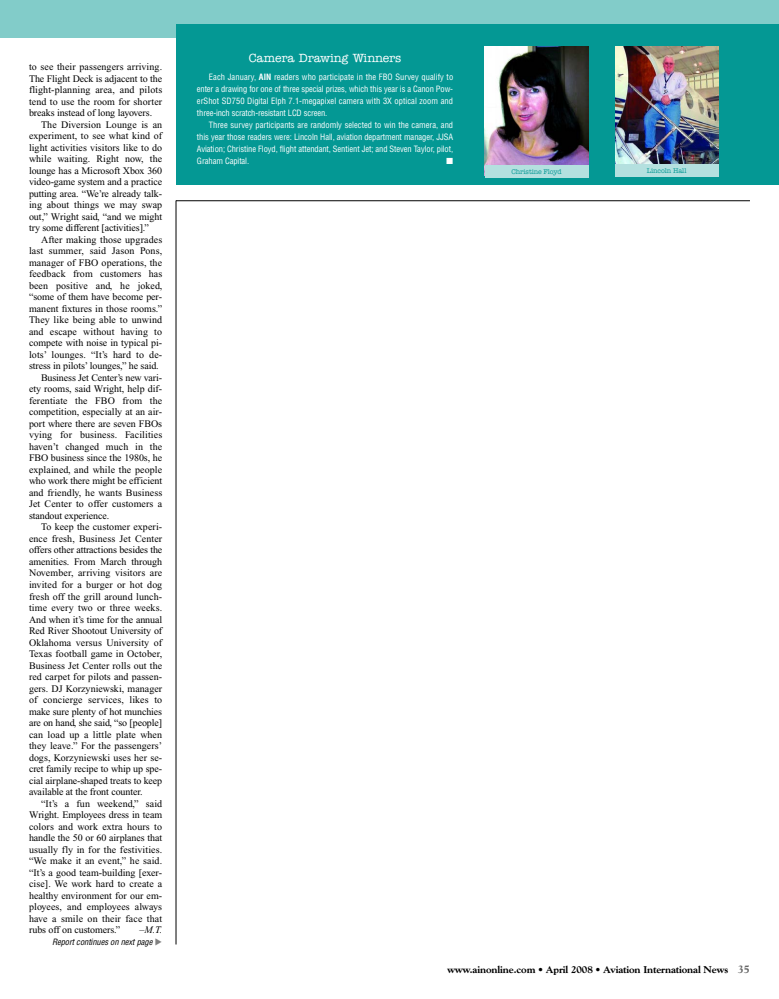
<style>
.page{position:relative;width:779px;height:999px;background:#fff}
.page>*{position:absolute;margin:0;border:0;box-sizing:border-box;transform-origin:0 0}
.t1{font:500 12px "American Typewriter";letter-spacing:-.015em;color:#fff}
.t2{font:10px/11.5px "Times New Roman";letter-spacing:.005em;color:#000;text-align:justify}
.t3{font:800 10px "Goudy";letter-spacing:-.01em;color:#000}
.t4{font:italic 10px "Times New Roman";color:#000}
.t5{font:condensed 8.5px/12px "Helvetica";letter-spacing:-.01em;color:#fff;text-align:justify}
.t6{font:italic condensed 8.5px "Helvetica";letter-spacing:-.01em;color:#000}
.t7{font:8.5px "Monotype Sorts";color:#fff}
.t8{font:7px "American Typewriter";letter-spacing:-.015em;color:#049894}
.s1{font-style:normal}
.s2{color:#808080}
.s3{font-weight:700}
.s4{color:#fff}
.s5{font-size:11px;color:#666}
</style>
<div class="page">
<div style="left:0;top:0;width:778px;height:38px;background:#82ccc9"></div>
<div style="left:176px;top:24px;width:602px;height:161px;background:#049894"></div>
<hr style="left:176px;top:200px;width:1px;height:744px;background:#000">
<hr style="left:176px;top:200px;width:574px;height:1px;background:#000">
<img style="left:485px;top:47px;width:103px;height:118px">
<img style="left:615px;top:47px;width:103px;height:117px">
<div style="left:485px;top:165px;width:103px;height:13px;background:#b4e0df"></div>
<div style="left:615px;top:164px;width:103px;height:13px;background:#b4e0df"></div>
<p class="t2" style="left:29px;top:62px;width:135px">to see their passengers arriving.<br>The Flight Deck is adjacent to the flight-planning area, and pilots tend to use the room for shorter breaks instead of long layovers.</p>
<p class="t2" style="left:29px;top:120px;width:135px;text-indent:12px">The Diversion Lounge is an experiment, to see what kind of light activities visitors like to do while waiting. Right now, the lounge has a Microsoft Xbox 360 video-game system and a practice putting area. “We’re already talk&shy;ing about things we may swap out,” Wright said, “and we might try some different [activities].”</p>
<p class="t2" style="left:41px;top:235px;width:123px">After making those upgrades</p>
<p class="t2" style="left:29px;top:246px;width:135px">last summer, said Jason Pons,</p>
<p class="t2" style="left:29px;top:258px;width:135px">manager of FBO operations, the</p>
<p class="t2" style="left:29px;top:269px;width:135px">feedback from customers has</p>
<p class="t2" style="left:29px;top:281px;width:135px">been positive and, he joked,</p>
<p class="t2" style="left:29px;top:292px;width:135px">“some of them have become per-</p>
<p class="t2" style="left:29px;top:304px;width:135px">manent fixtures in those rooms.”</p>
<p class="t2" style="left:29px;top:315px;width:135px">They like being able to unwind</p>
<p class="t2" style="left:29px;top:327px;width:135px">and escape without having to</p>
<p class="t2" style="left:29px;top:338px;width:135px">compete with noise in typical pi-</p>
<p class="t2" style="left:29px;top:350px;width:135px">lots’ lounges. “It’s hard to de-</p>
<p class="t2" style="left:29px;top:361px;width:131px">stress in pilots’ lounges,” he said.</p>
<p class="t2" style="left:41px;top:373px;width:123px">Business Jet Center’s new vari-</p>
<p class="t2" style="left:29px;top:384px;width:135px">ety rooms, said Wright, help dif-</p>
<p class="t2" style="left:29px;top:396px;width:135px">ferentiate the FBO from the</p>
<p class="t2" style="left:29px;top:407px;width:135px">competition, especially at an air-</p>
<p class="t2" style="left:29px;top:419px;width:135px">port where there are seven FBOs</p>
<p class="t2" style="left:29px;top:430px;width:135px">vying for business. Facilities</p>
<p class="t2" style="left:29px;top:442px;width:135px">haven’t changed much in the</p>
<p class="t2" style="left:29px;top:453px;width:135px">FBO business since the 1980s, he</p>
<p class="t2" style="left:29px;top:465px;width:135px">explained, and while the people</p>
<p class="t2" style="left:29px;top:476px;width:135px">who work there might be efficient</p>
<p class="t2" style="left:29px;top:488px;width:135px">and friendly, he wants Business</p>
<p class="t2" style="left:29px;top:499px;width:135px">Jet Center to offer customers a</p>
<p class="t2" style="left:29px;top:511px;width:82px">standout experience.</p>
<p class="t2" style="left:41px;top:522px;width:123px">To keep the customer experi-</p>
<p class="t2" style="left:29px;top:534px;width:135px">ence fresh, Business Jet Center</p>
<p class="t2" style="left:29px;top:545px;width:135px">offers other attractions besides the</p>
<p class="t2" style="left:29px;top:557px;width:135px">amenities. From March through</p>
<p class="t2" style="left:29px;top:568px;width:135px">November, arriving visitors are</p>
<p class="t2" style="left:29px;top:580px;width:135px">invited for a burger or hot dog</p>
<p class="t2" style="left:29px;top:591px;width:135px">fresh off the grill around lunch-</p>
<p class="t2" style="left:29px;top:603px;width:135px">time every two or three weeks.</p>
<p class="t2" style="left:29px;top:614px;width:135px">And when it’s time for the annual</p>
<p class="t2" style="left:29px;top:626px;width:135px">Red River Shootout University of</p>
<p class="t2" style="left:29px;top:637px;width:135px">Oklahoma versus University of</p>
<p class="t2" style="left:29px;top:649px;width:135px">Texas football game in October,</p>
<p class="t2" style="left:29px;top:660px;width:135px">Business Jet Center rolls out the</p>
<p class="t2" style="left:29px;top:672px;width:135px">red carpet for pilots and passen-</p>
<p class="t2" style="left:29px;top:683px;width:135px">gers. DJ Korzyniewski, manager</p>
<p class="t2" style="left:29px;top:695px;width:135px">of concierge services, likes to</p>
<p class="t2" style="left:29px;top:706px;width:135px">make sure plenty of hot munchies</p>
<p class="t2" style="left:29px;top:718px;width:135px">are on hand, she said, “so [people]</p>
<p class="t2" style="left:29px;top:729px;width:135px">can load up a little plate when</p>
<p class="t2" style="left:29px;top:741px;width:135px">they leave.” For the passengers’</p>
<p class="t2" style="left:29px;top:752px;width:135px">dogs, Korzyniewski uses her se-</p>
<p class="t2" style="left:29px;top:764px;width:135px">cret family recipe to whip up spe-</p>
<p class="t2" style="left:29px;top:775px;width:135px">cial airplane-shaped treats to keep</p>
<p class="t2" style="left:29px;top:787px;width:115px">available at the front counter.</p>
<p class="t2" style="left:41px;top:798px;width:123px">“It’s a fun weekend,” said</p>
<p class="t2" style="left:29px;top:810px;width:135px">Wright. Employees dress in team</p>
<p class="t2" style="left:29px;top:821px;width:135px">colors and work extra hours to</p>
<p class="t2" style="left:29px;top:833px;width:135px">handle the 50 or 60 airplanes that</p>
<p class="t2" style="left:29px;top:844px;width:135px">usually fly in for the festivities.</p>
<p class="t2" style="left:29px;top:856px;width:135px">“We make it an event,” he said.</p>
<p class="t2" style="left:29px;top:867px;width:135px">“It’s a good team-building [exer-</p>
<p class="t2" style="left:29px;top:879px;width:135px">cise]. We work hard to create a</p>
<p class="t2" style="left:29px;top:890px;width:135px">healthy environment for our em-</p>
<p class="t2" style="left:29px;top:902px;width:135px">ployees, and employees always</p>
<p class="t2" style="left:29px;top:913px;width:135px">have a smile on their face that</p>
<p class="t2" style="left:29px;top:925px;width:93px">rubs off on customers.”</p>
<p class="t4" style="left:140px;top:926px;width:24px"><span class="s1">–</span>M.T.</p>
<p class="t6" style="left:52px;top:937px;width:112px">Report continues on next page <span class="s2">◆</span></p>
<p class="t1" style="left:249px;top:54px;width:154px">Camera Drawing Winners</p>
<p class="t5" style="left:197px;top:71px;width:258px;text-indent:12px">Each January, <span class="s3">AIN</span> readers who participate in the FBO Survey qualify to enter a drawing for one of three special prizes, which this year is a Canon Pow&shy;erShot SD750 Digital Elph 7.1-megapixel camera with 3X optical zoom and three-inch scratch-resistant LCD screen.</p>
<p class="t5" style="left:197px;top:119px;width:258px;text-indent:12px">Three survey participants are randomly selected to win the camera, and this year those readers were: Lincoln Hall, aviation department manager, JJSA Aviation; Christine Floyd, flight attendant, Sentient Jet; and Steven Taylor, pilot, Graham Capital.</p>
<p class="t7" style="left:446px;top:156px;width:8px">■</p>
<p class="t8" style="left:511px;top:167px;width:52px">Christine Floyd</p>
<p class="t8" style="left:646px;top:166px;width:41px">Lincoln Hall</p>
<p class="t3" style="left:447px;top:965px;width:304px">www.ainonline.com • April 2008 • Aviation International News<span class="s4">aa</span><span class="s5">35</span></p>
</div>
